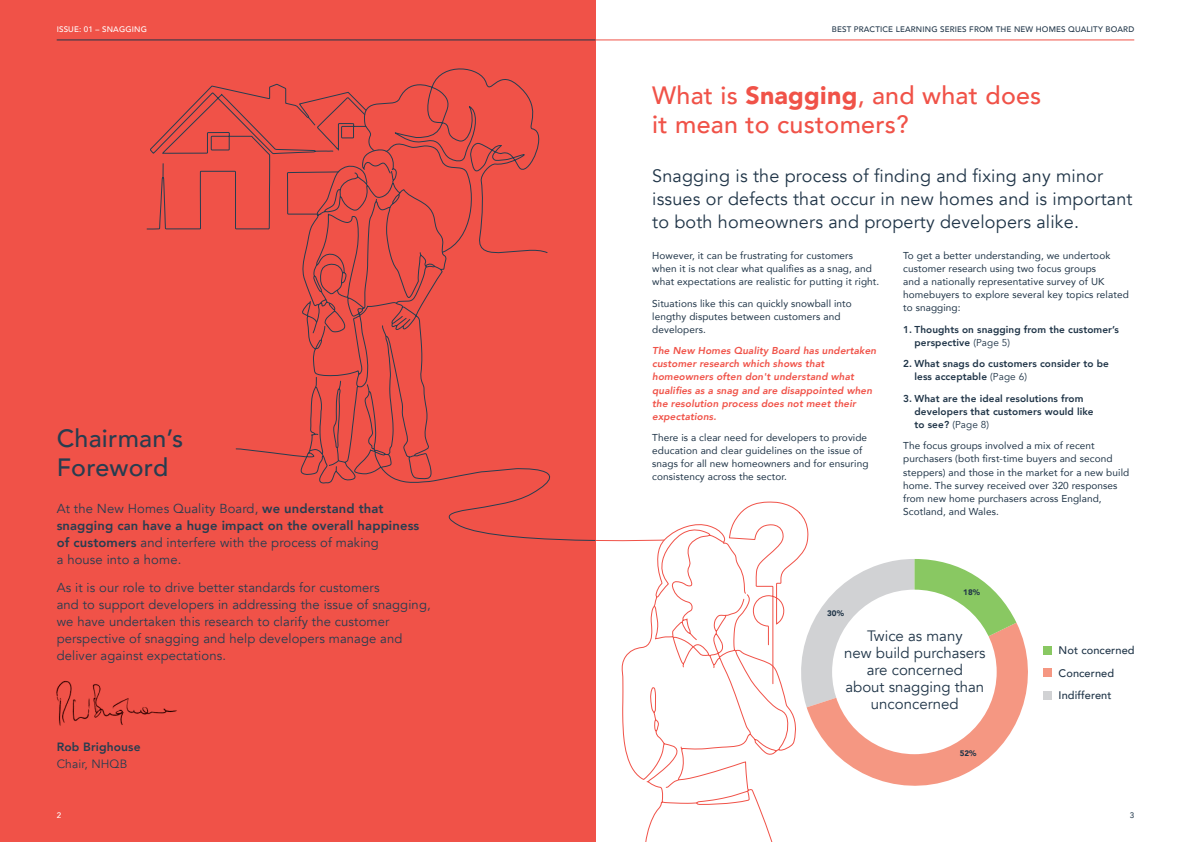
<style>
.page{position:relative;width:1191px;height:842px;background:#fff}
.page>*{position:absolute;margin:0;border:0;box-sizing:border-box;transform-origin:0 0}
.t1{font:500 25px/29px "Avenir";letter-spacing:.01em;color:#f05248}
.t2{font:500 25px/29px "Avenir";letter-spacing:.01em;color:#273d50}
.t3{font:18px/23px "Avenir";letter-spacing:.01em;color:#203548}
.t4{font:15px/17px "Avenir";color:#203548;text-align:center}
.t5{font:13px/17px "Avenir";letter-spacing:.01em;color:#273d50}
.t6{font:800 12px "Avenir";letter-spacing:.01em;color:#273d50}
.t7{font:12px "Avenir";letter-spacing:.01em;color:#273d50}
.t8{font:500 11px/22.8px "Avenir";letter-spacing:.01em;color:#203548}
.t9{font:10px/13px "Avenir";letter-spacing:.01em;color:#203548}
.t10{font:italic 800 10px/13px "Avenir";letter-spacing:.01em;color:#f05248}
.t11{font:800 10px/13px "Avenir";letter-spacing:.01em;color:#203548}
.t12{font:500 8px "Avenir";letter-spacing:.02em;color:#203548}
.t13{font:500 8px "Avenir";letter-spacing:.02em;color:#fff}
.t14{font:900 8px "Avenir";color:#203548}
.t15{font:500 8px "Avenir";color:#273d50}
.s1{font-weight:800}
.s2{font-weight:900}
.s3{font-weight:400}
</style>
<div class="page">
<hr style="left:595px;top:40px;width:539px;height:1px;background:#f05248">
<svg style="left:806px;top:623px;width:238px;height:163px"></svg>
<div style="left:0;top:0;width:595px;height:842px;background:#f05248"></div>
<hr style="left:57px;top:40px;width:538px;height:1px;background:#203548">
<svg style="left:733px;top:501px;width:283px;height:206px"></svg>
<div style="left:832px;top:590px;width:164px;height:164px;background:#fff;border-radius:50%"></div>
<div style="left:1043px;top:646px;width:9px;height:8px;background:#89c862"></div>
<div style="left:1043px;top:668px;width:9px;height:9px;background:#f59782"></div>
<div style="left:1043px;top:691px;width:9px;height:8px;background:#d1d2d4"></div>
<img style="left:56px;top:680px;width:121px;height:46px">
<svg style="left:596px;top:540px;width:25px;height:1px"></svg>
<svg style="left:146px;top:83px;width:146px;height:147px"></svg>
<svg style="left:292px;top:68px;width:242px;height:54px"></svg>
<svg style="left:621px;top:523px;width:175px;height:319px"></svg>
<svg style="left:235px;top:122px;width:361px;height:530px"></svg>
<p class="t13" style="left:57px;top:23px;width:92px">ISSUE: 01 – SNAGGING</p>
<h1 class="t2" style="left:57px;top:423px;width:128px">Chairman’s<br>Foreword</h1>
<h3 class="t5" style="left:57px;top:500px;width:364px">At the New Homes Quality Board, <span class="s1">we understand that snagging can have a huge impact on the overall happiness of customers</span> and interfere with the process of making<br>a house into a home.</h3>
<p class="t5" style="left:57px;top:579px;width:375px">As it is our role to drive better standards for customers<br>and to support developers in addressing the issue of snagging, we have undertaken this research to clarify the customer perspective of snagging and help developers manage and deliver against expectations.</p>
<p class="t6" style="left:57px;top:737px;width:85px">Rob Brighouse</p>
<p class="t7" style="left:57px;top:757px;width:72px">Chair, NHQB</p>
<p class="t12" style="left:832px;top:23px;width:304px">BEST PRACTICE LEARNING SERIES FROM THE NEW HOMES QUALITY BOARD</p>
<h1 class="t1" style="left:652px;top:79px;width:391px">What is <span class="s2">Snagging</span>, and what does it mean to customers?</h1>
<h2 class="t3" style="left:652px;top:164px;width:482px">Snagging is the process of finding and fixing any minor issues or defects that occur in new homes and is important to both homeowners and property developers alike.</h2>
<p class="t9" style="left:652px;top:249px;width:229px">However, it can be frustrating for customers when it is not clear what qualifies as a snag, and what expectations are realistic for putting it right.</p>
<p class="t9" style="left:652px;top:297px;width:201px">Situations like this can quickly snowball into lengthy disputes between customers and developers.</p>
<p class="t10" style="left:652px;top:345px;width:226px">The New Homes Quality Board has undertaken customer research which shows that homeowners often don't understand what qualifies as a snag and are disappointed when the resolution process does not meet their expectations.</p>
<p class="t9" style="left:652px;top:431px;width:218px">There is a clear need for developers to provide education and clear guidelines on the issue of snags for all new homeowners and for ensuring consistency across the sector.</p>
<p class="t9" style="left:903px;top:249px;width:227px">To get a better understanding, we undertook customer research using two focus groups<br>and a nationally representative survey of UK homebuyers to explore several key topics related to snagging:</p>
<p class="t11" style="left:914px;top:323px;width:206px;text-indent:-11px">1. Thoughts on snagging from the customer’s perspective <span class="s3">(Page 5)</span></p>
<p class="t11" style="left:914px;top:357px;width:196px;text-indent:-11px">2. What snags do customers consider to be less acceptable <span class="s3">(Page 6)</span></p>
<p class="t11" style="left:914px;top:392px;width:181px;text-indent:-11px">3. What are the ideal resolutions from developers that customers would like to see? <span class="s3">(Page 8)</span></p>
<p class="t9" style="left:903px;top:439px;width:228px">The focus groups involved a mix of recent purchasers (both first-time buyers and second steppers) and those in the market for a new build home. The survey received over 320 responses from new home purchasers across England, Scotland, and Wales.</p>
<p class="t14" style="left:827px;top:606px;width:18px">30%</p>
<p class="t14" style="left:963px;top:585px;width:18px">18%</p>
<h3 class="t4" style="left:844px;top:628px;width:143px">Twice as many<br>new build purchasers are concerned<br>about snagging than unconcerned</h3>
<p class="t14" style="left:959px;top:746px;width:18px">52%</p>
<p class="t8" style="left:1058px;top:638px;width:78px">Not concerned<br>Concerned<br>Indifferent</p>
<p class="t13" style="left:57px;top:808px;width:6px">2</p>
<p class="t15" style="left:1129px;top:808px;width:6px">3</p>
</div>
